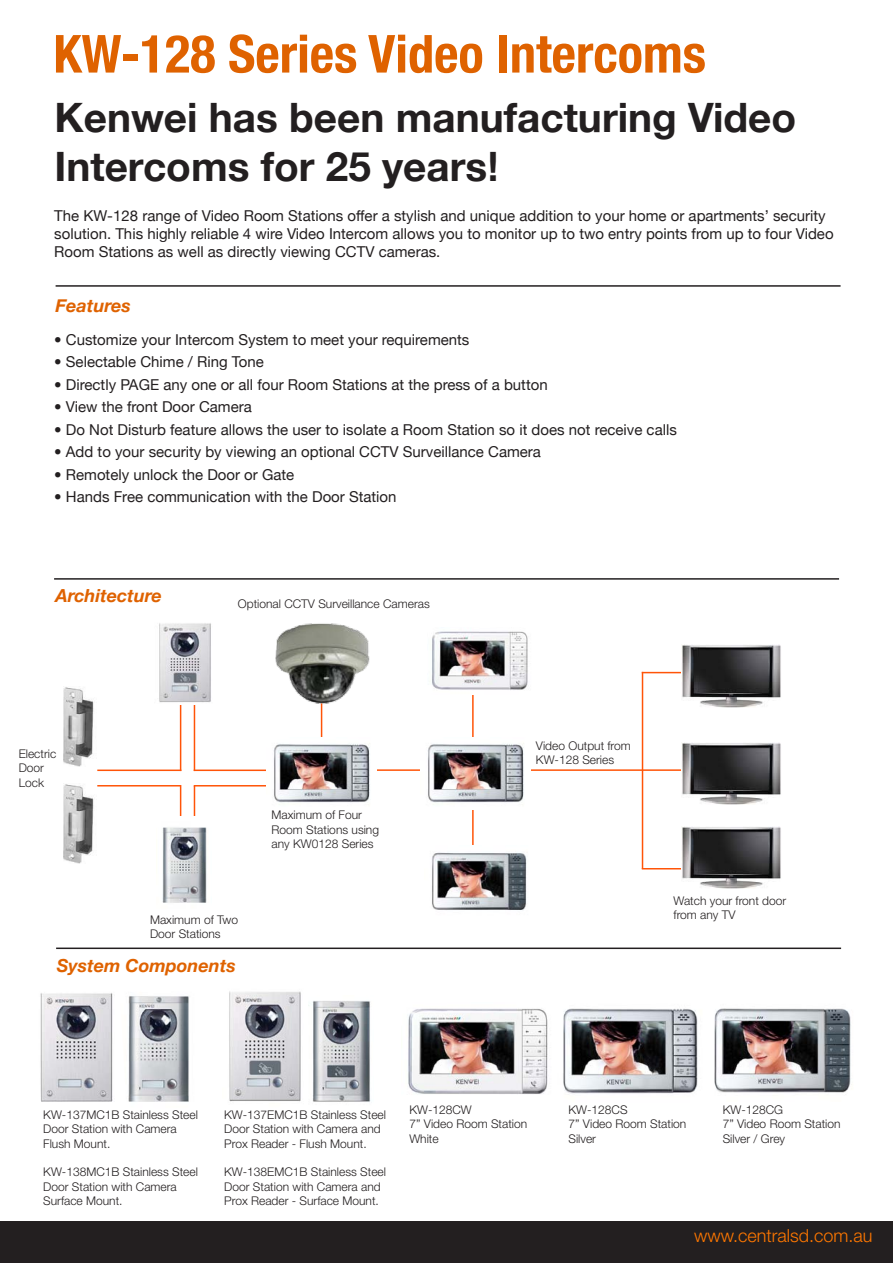
<style>
.page{position:relative;width:893px;height:1263px;background:#fff}
.page>*{position:absolute;margin:0;border:0;box-sizing:border-box;transform-origin:0 0}
.t1{font:700 condensed 52.5px "Helvetica Neue";color:#df6200}
.t2{font:700 40.5px/48.6px "Helvetica Neue";color:#231f20}
.t3{font:italic 700 18px "Helvetica Neue";color:#df6200}
.t4{font:300 18px "Helvetica Neue";color:#f70}
.t5{font:15px/18px "Helvetica Neue";color:#231f20}
.t6{font:300 12px/14.4px "Helvetica Neue";color:#231f20}
.s1{font-stretch:condensed}
</style>
<div class="page">
<div style="left:0;top:1222px;width:893px;height:41px;background:#231f20"></div>
<hr style="left:315px;top:769px;width:424px;height:2px;background:#ff5408">
<hr style="left:472px;top:667px;width:2px;height:228px;background:#ff5408">
<hr style="left:642px;top:672px;width:1px;height:197px;background:#ff5408">
<hr style="left:642px;top:868px;width:50px;height:1px;background:#ff5408">
<hr style="left:642px;top:672px;width:90px;height:1px;background:#ff5408">
<hr style="left:321px;top:652px;width:1px;height:118px;background:#ff5408">
<hr style="left:97px;top:785px;width:84px;height:1px;background:#ff5408">
<hr style="left:194px;top:785px;width:83px;height:1px;background:#ff5408">
<hr style="left:194px;top:769px;width:83px;height:2px;background:#ff5408">
<hr style="left:97px;top:769px;width:84px;height:2px;background:#ff5408">
<hr style="left:180px;top:785px;width:1px;height:76px;background:#ff5408">
<hr style="left:180px;top:698px;width:1px;height:73px;background:#ff5408">
<hr style="left:194px;top:786px;width:1px;height:92px;background:#ff5408">
<hr style="left:194px;top:698px;width:1px;height:73px;background:#ff5408">
<img style="left:40px;top:993px;width:73px;height:109px">
<img style="left:128px;top:996px;width:61px;height:106px">
<img style="left:63px;top:687px;width:31px;height:79px">
<img style="left:63px;top:784px;width:31px;height:79px">
<img style="left:162px;top:817px;width:45px;height:86px">
<img style="left:159px;top:623px;width:52px;height:81px">
<img style="left:682px;top:645px;width:99px;height:62px">
<img style="left:682px;top:742px;width:99px;height:63px">
<img style="left:682px;top:826px;width:99px;height:63px">
<img style="left:275px;top:623px;width:95px;height:81px">
<hr style="left:54px;top:578px;width:785px;height:2px;background:#231f20">
<hr style="left:56px;top:947px;width:785px;height:2px;background:#231f20">
<img style="left:266px;top:737px;width:110px;height:66px">
<img style="left:420px;top:737px;width:110px;height:73px">
<img style="left:432px;top:845px;width:95px;height:65px">
<img style="left:432px;top:631px;width:96px;height:64px">
<hr style="left:56px;top:285px;width:785px;height:2px;background:#231f20">
<img style="left:408px;top:1008px;width:140px;height:86px">
<img style="left:563px;top:1008px;width:135px;height:86px">
<img style="left:714px;top:1008px;width:138px;height:85px">
<img style="left:229px;top:991px;width:72px;height:111px">
<img style="left:308px;top:1001px;width:63px;height:101px">
<h1 class="t1" style="left:53px;top:22px;width:654px">KW-128 Series Video Intercoms</h1>
<h2 class="t2" style="left:55px;top:92px;width:743px">Kenwei has been manufacturing Video<br>Intercoms for 25 years<span class="s1">!</span></h2>
<p class="t5" style="left:54px;top:206px;width:781px">The KW-128 range of Video Room Stations offer a stylish and unique addition to your home or apartments’ security solution. This highly reliable 4 wire Video Intercom allows you to monitor up to two entry points from up to four Video<br>Room Stations as well as directly viewing CCTV cameras.</p>
<p class="t3" style="left:56px;top:294px;width:77px">Features</p>
<p class="t5" style="left:54px;top:330px;width:417px">• Customize your Intercom System to meet your requirements</p>
<p class="t5" style="left:54px;top:353px;width:211px">• Selectable Chime / Ring Tone</p>
<p class="t5" style="left:54px;top:375px;width:495px">• Directly PAGE any one or all four Room Stations at the press of a button</p>
<p class="t5" style="left:54px;top:398px;width:199px">• View the front Door Camera</p>
<p class="t5" style="left:54px;top:420px;width:624px">• Do Not Disturb feature allows the user to isolate a Room Station so it does not receive calls</p>
<p class="t5" style="left:54px;top:443px;width:488px">• Add to your security by viewing an optional CCTV Surveillance Camera</p>
<p class="t5" style="left:54px;top:465px;width:242px">• Remotely unlock the Door or Gate</p>
<p class="t5" style="left:54px;top:488px;width:344px">• Hands Free communication with the Door Station</p>
<p class="t3" style="left:56px;top:585px;width:108px">Architecture</p>
<p class="t6" style="left:19px;top:746px;width:39px">Electric<br>Door<br>Lock</p>
<p class="t6" style="left:238px;top:596px;width:193px">Optional CCTV Surveillance Cameras</p>
<p class="t6" style="left:272px;top:807px;width:109px">Maximum of Four<br>Room Stations using any KW0128 Series</p>
<p class="t6" style="left:150px;top:912px;width:90px">Maximum of Two<br>Door Stations</p>
<p class="t3" style="left:57px;top:954px;width:181px">System Components</p>
<p class="t6" style="left:536px;top:738px;width:96px">Video Output from<br>KW-128 Series</p>
<p class="t6" style="left:674px;top:893px;width:114px">Watch your front door from any TV</p>
<p class="t6" style="left:43px;top:1107px;width:156px">KW-137MC1B Stainless Steel<br>Door Station with Camera<br>Flush Mount.</p>
<p class="t6" style="left:43px;top:1165px;width:156px">KW-138MC1B Stainless Steel<br>Door Station with Camera<br>Surface Mount.</p>
<p class="t6" style="left:224px;top:1107px;width:163px">KW-137EMC1B Stainless Steel<br>Door Station with Camera and<br>Prox Reader - Flush Mount.</p>
<p class="t6" style="left:224px;top:1165px;width:163px">KW-138EMC1B Stainless Steel<br>Door Station with Camera and<br>Prox Reader - Surface Mount.</p>
<p class="t6" style="left:409px;top:1102px;width:119px">KW-128CW<br>7” Video Room Station<br>White</p>
<p class="t6" style="left:568px;top:1102px;width:119px">KW-128CS<br>7” Video Room Station<br>Silver</p>
<p class="t6" style="left:723px;top:1102px;width:119px">KW-128CG<br>7” Video Room Station<br>Silver / Grey</p>
<p class="t4" style="left:694px;top:1224px;width:180px">www.centralsd.com.au</p>
</div>
